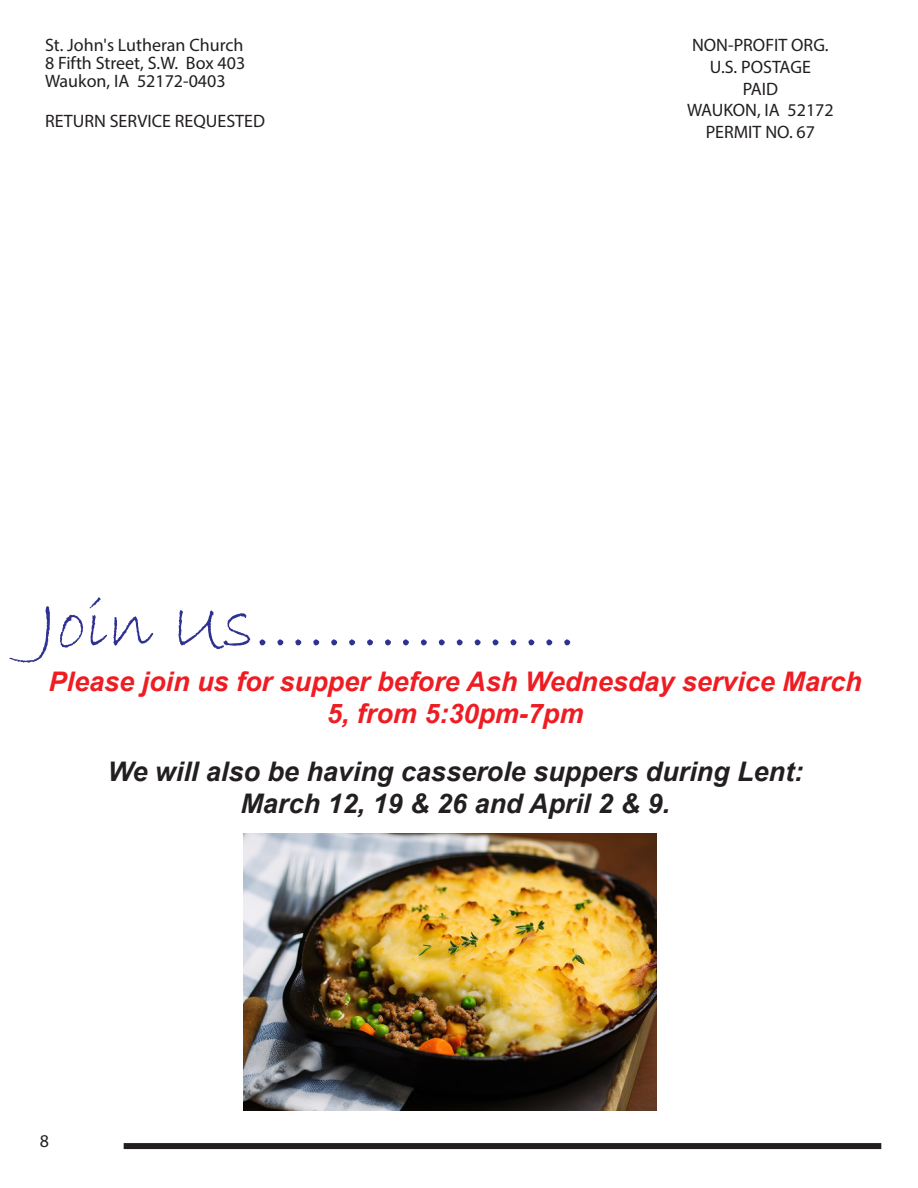
<style>
.page{position:relative;width:918px;height:1188px;background:#fff}
.page>*{position:absolute;margin:0;border:0;box-sizing:border-box;transform-origin:0 0}
.t1{font:72px "Bradley Hand ITC";color:#2e3092}
.t2{font:italic 700 27px "Arial";color:#231f20}
.t3{font:italic 700 27px/32.4px "Arial";color:#ee1d23;text-align:center}
.t4{font:18px "Myriad Pro";color:#231f20}
</style>
<div class="page">
<div style="left:124px;top:1143px;width:757px;height:6px;background:#231f20"></div>
<img style="left:244px;top:834px;width:412px;height:276px">
<p class="t4" style="left:45px;top:34px;width:200px">St. John's Lutheran Church</p>
<p class="t4" style="left:45px;top:52px;width:202px">8 Fifth Street, S.W. Box 403</p>
<p class="t4" style="left:45px;top:70px;width:182px">Waukon, IA 52172-0403</p>
<p class="t4" style="left:45px;top:110px;width:222px">RETURN SERVICE REQUESTED</p>
<p class="t4" style="left:692px;top:34px;width:138px">NON-PROFIT ORG.</p>
<p class="t4" style="left:710px;top:56px;width:102px">U.S. POSTAGE</p>
<p class="t4" style="left:743px;top:77px;width:37px">PAID</p>
<p class="t4" style="left:687px;top:99px;width:148px">WAUKON, IA 52172</p>
<p class="t4" style="left:706px;top:121px;width:111px">PERMIT NO. 67</p>
<p class="t1" style="left:38px;top:579px;width:542px">Join Us..................</p>
<p class="t3" style="left:49px;top:666px;width:815px">Please join us for supper before Ash Wednesday service March<br>5, from 5:30pm-7pm</p>
<p class="t2" style="left:107px;top:753px;width:698px">We will also be having casserole suppers during Lent:</p>
<p class="t2" style="left:240px;top:786px;width:432px">March 12, 19 &amp; 26 and April 2 &amp; 9.</p>
<p class="t4" style="left:40px;top:1130px;width:11px">8</p>
</div>
